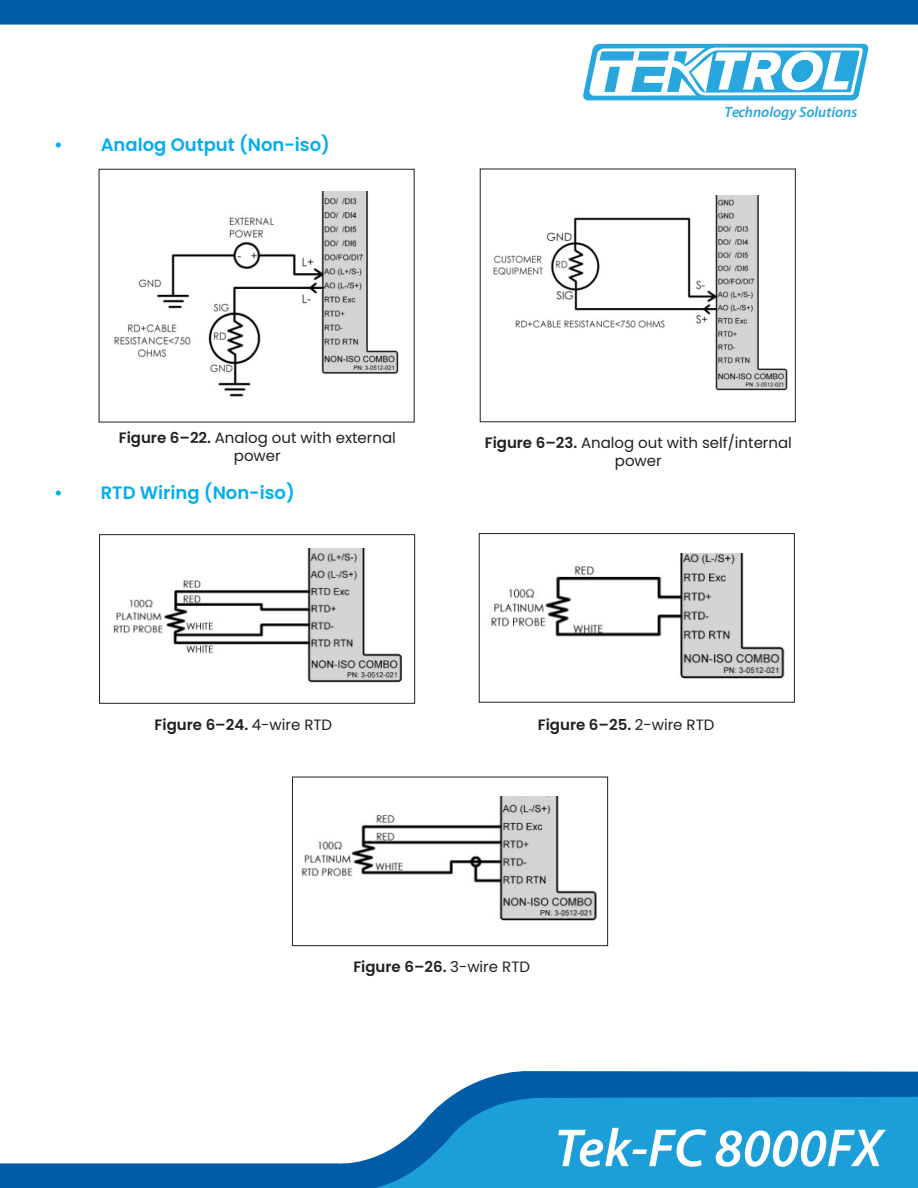
<style>
.page{position:relative;width:918px;height:1188px;background:#fff}
.page>*{position:absolute;margin:0;border:0;box-sizing:border-box;transform-origin:0 0}
.t1{font:italic 600 54px "Myriad Pro";color:#fff}
.t2{font:600 18px "Poppins";color:#00aeef}
.t3{font:15px/18px "Poppins";color:#231f20;text-align:center}
.t4{font:600 15px "Poppins";color:#231f20}
.t5{font:italic 600 15px "Myriad Pro";color:#28a7df}
.s1{font-weight:600}
.s2{font-weight:400}
</style>
<div class="page">
<svg style="left:0;top:0;width:918px;height:101px"></svg>
<svg style="left:0;top:1071px;width:918px;height:117px"></svg>
<svg style="left:375px;top:1095px;width:543px;height:93px;fill:#1c9ed9"></svg>
<svg style="left:583px;top:44px;width:286px;height:56px"></svg>
<div style="left:99px;top:534px;width:316px;height:169px;border:1px solid #231f20"></div>
<div style="left:479px;top:533px;width:316px;height:169px;border:1px solid #231f20"></div>
<div style="left:292px;top:777px;width:316px;height:169px;border:1px solid #231f20"></div>
<img style="left:114px;top:192px;width:285px;height:205px">
<img style="left:493px;top:196px;width:295px;height:195px">
<img style="left:113px;top:548px;width:289px;height:135px">
<img style="left:491px;top:554px;width:294px;height:125px">
<img style="left:301px;top:796px;width:296px;height:125px">
<p class="t2" style="left:54px;top:134px;width:277px">• Analog Output (Non-iso)</p>
<p class="t5" style="left:725px;top:102px;width:134px">Technology Solutions</p>
<p class="t3" style="left:119px;top:429px;width:279px"><span class="s1">Figure 6–22.</span> Analog out with external power</p>
<p class="t2" style="left:54px;top:483px;width:242px">• RTD Wiring (Non-iso)</p>
<p class="t3" style="left:485px;top:434px;width:309px"><span class="s1">Figure 6–23.</span> Analog out with self/internal power</p>
<p class="t4" style="left:155px;top:716px;width:179px">Figure 6–24. <span class="s2">4-wire RTD</span></p>
<p class="t4" style="left:538px;top:716px;width:178px">Figure 6–25. <span class="s2">2-wire RTD</span></p>
<p class="t4" style="left:353px;top:958px;width:178px">Figure 6–26. <span class="s2">3-wire RTD</span></p>
<h1 class="t1" style="left:555px;top:1114px;width:329px">Tek-FC 8000FX</h1>
</div>
